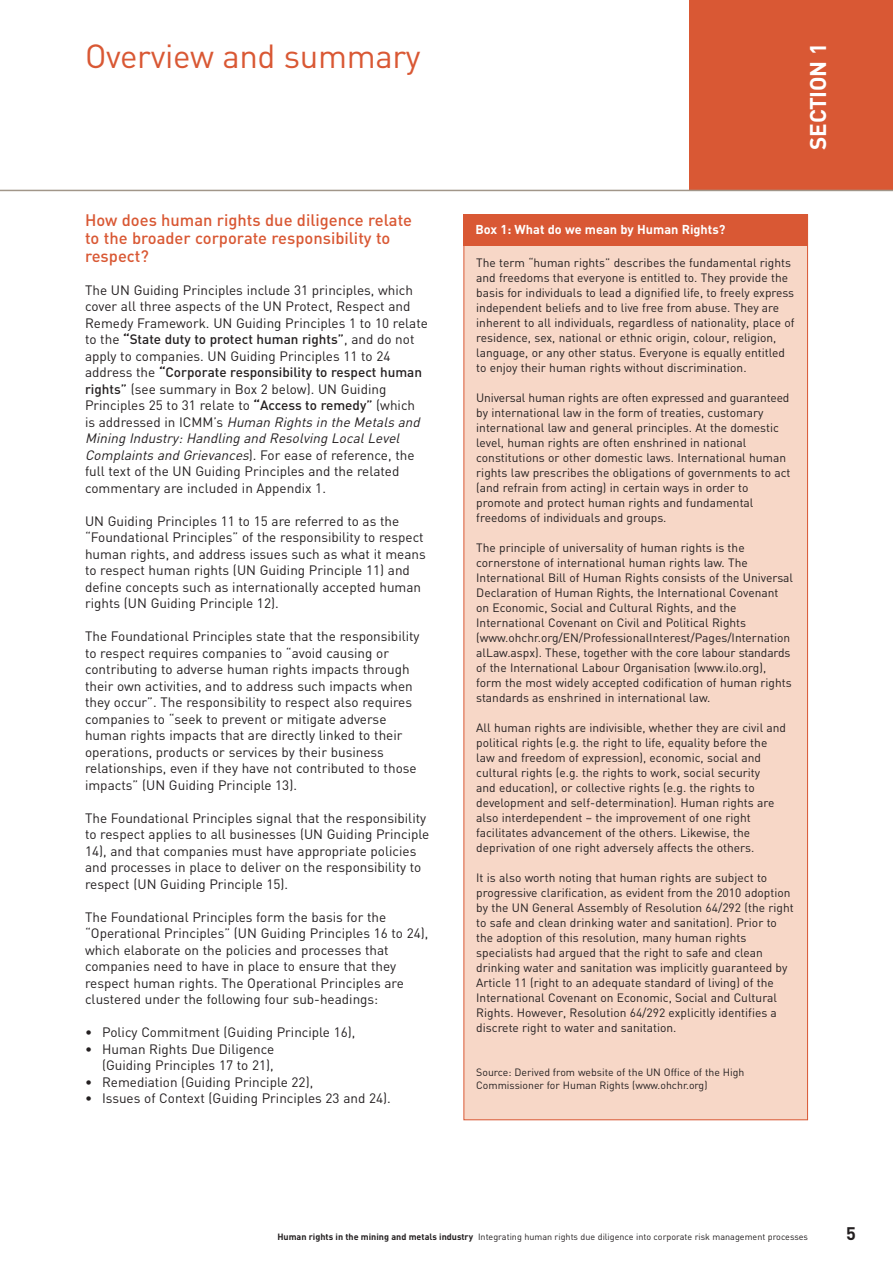
<style>
.page{position:relative;width:893px;height:1263px;background:#fff}
.page>*{position:absolute;margin:0;border:0;box-sizing:border-box;transform-origin:0 0}
.t1{font:33px "DIN";letter-spacing:-.01em;color:#d95834}
.t2{font:700 22.5px "DIN";letter-spacing:-.01em;color:#fff}
.t3{font:700 18px "DIN";color:#231f20}
.t4{font:500 16.5px/18px "DIN";color:#d95834}
.t5{font:13.5px/16.5px "DIN";color:#231f20}
.t6{font:700 12.75px "DIN";color:#fff}
.t7{font:12px/15px "DIN";color:#231f20}
.t8{font:10.5px/13.5px "DIN";color:#231f20}
.t9{font:9px "DIN";color:#231f20}
.s1{font-weight:700}
.s2{font-weight:500}
.s3{font-style:italic}
</style>
<div class="page">
<div style="left:689px;top:0;width:204px;height:190px;background:#d95834"></div>
<div style="left:464px;top:215px;width:343px;height:905px;background:#f7d7c7"></div>
<div style="left:463px;top:214px;width:345px;height:32px;background:#d95834"></div>
<hr style="left:0;top:190px;width:893px;height:1px;background:#a19689">
<h1 class="t1" style="left:85px;top:37px;width:337px">Overview and summary</h1>
<h3 class="t4" style="left:85px;top:211px;width:329px">How does human rights due diligence relate to the broader corporate responsibility to respect?</h3>
<p class="t5" style="left:85px;top:282px;width:344px">The UN Guiding Principles include 31 principles, which cover all three aspects of the UN Protect, Respect and Remedy Framework. UN Guiding Principles 1 to 10 relate to the <span class="s1">“</span><span class="s2">State duty to protect human rights”</span>, and do not apply to companies. UN Guiding Principles 11 to 24 address the <span class="s1">“</span><span class="s2">Corporate responsibility to respect human rights”</span> (see summary in Box 2 below). UN Guiding Principles 25 to 31 relate to <span class="s1">“</span><span class="s2">Access to remedy”</span> (which<br>i s a d d re ss e d i n I C M M ’s <span class="s3">Human Rights in the Metals and Mining Industry: Handling and Resolving Local Level Complaints and Grievances</span>) . Fo r e a s e o f re fe re n c e , t h e full text of the UN Guiding Principles and the related commentary are included in Appendix 1.</p>
<p class="t5" style="left:85px;top:513px;width:342px">UN Guiding Principles 11 to 15 are referred to as the “Foundational Principles” of the responsibility to respect human rights, and address issues such as what it means to respect human rights (UN Guiding Principle 11) and define concepts such as internationally accepted human rights (UN Guiding Principle 12).</p>
<p class="t5" style="left:85px;top:628px;width:336px">The Foundational Principles state that the responsibility to respect requires companies to “avoid causing or contributing to adverse human rights impacts through their own activities, and to address such impacts when they occur”. The responsibility to respect also requires companies to “seek to prevent or mitigate adverse human rights impacts that are directly linked to their operations, products or services by their business relationships, even if they have not contributed to those impacts” (UN Guiding Principle 13).</p>
<p class="t5" style="left:85px;top:810px;width:346px">The Foundational Principles signal that the responsibility to respect applies to all businesses (UN Guiding Principle 14), and that companies must have appropriate policies and processes in place to deliver on the responsibility to respect (UN Guiding Principle 15).</p>
<p class="t5" style="left:85px;top:909px;width:345px">The Foundational Principles form the basis for the “Operational Principles” (UN Guiding Principles 16 to 24), which elaborate on the policies and processes that companies need to have in place to ensure that they respect human rights. The Operational Principles are clustered under the following four sub-headings:</p>
<p class="t5" style="left:85px;top:1024px;width:272px">• Policy Commitment (Guiding Principle 16),</p>
<p class="t5" style="left:85px;top:1041px;width:191px;text-align:right">• Human Rights Due Diligence (Guiding Principles 17 to 21),</p>
<p class="t5" style="left:85px;top:1074px;width:230px">• Remediation (Guiding Principle 22),</p>
<p class="t5" style="left:85px;top:1090px;width:307px">• Issues of Context (Guiding Principles 23 and 24).</p>
<h2 class="t2" style="left:805px;top:150px;width:109px;rotate:-90deg">SECTION 1</h2>
<p class="t6" style="left:475px;top:222px;width:251px">Box 1: What do we mean by Human Rights?</p>
<p class="t7" style="left:476px;top:255px;width:320px">The term “human rights” describes the fundamental rights and freedoms that everyone is entitled to. They provide the basis for individuals to lead a dignified life, to freely express independent beliefs and to live free from abuse. They are inherent to all individuals, regardless of nationality, place of residence, sex, national or ethnic origin, colour, religion, language, or any other status. Everyone is equally entitled to enjoy their human rights without discrimination.</p>
<p class="t7" style="left:476px;top:390px;width:316px">Universal human rights are often expressed and guaranteed by international law in the form of treaties, customary international law and general principles. At the domestic level, human rights are often enshrined in national constitutions or other domestic laws. International human rights law prescribes the obligations of governments to act (and refrain from acting) in certain ways in order to promote and protect human rights and fundamental freedoms of individuals and groups.</p>
<p class="t7" style="left:476px;top:540px;width:318px">The principle of universality of human rights is the cornerstone of international human rights law. The International Bill of Human Rights consists of the Universal Declaration of Human Rights, the International Covenant on Economic, Social and Cultural Rights, and the International Covenant on Civil and Political Rights (www.ohchr.org/EN/ProfessionalInterest/Pages/Internation alLaw.aspx). These, together with the core labour standards of the International Labour Organisation (www.ilo.org), form the most widely accepted codification of human rights standards as enshrined in international law.</p>
<p class="t7" style="left:476px;top:720px;width:311px">All human rights are indivisible, whether they are civil and political rights (e.g. the right to life, equality before the law and freedom of expression), economic, social and cultural rights (e.g. the rights to work, social security<br>and education), or collective rights (e.g. the rights to development and self-determination). Human rights are also interdependent – the improvement of one right facilitates advancement of the others. Likewise, the deprivation of one right adversely affects the others.</p>
<p class="t7" style="left:476px;top:870px;width:319px">It is also worth noting that human rights are subject to progressive clarification, as evident from the 2010 adoption by the UN General Assembly of Resolution 64/292 (the right to safe and clean drinking water and sanitation). Prior to the adoption of this resolution, many human rights specialists had argued that the right to safe and clean drinking water and sanitation was implicitly guaranteed by Article 11 (right to an adequate standard of living) of the International Covenant on Economic, Social and Cultural Rights. However, Resolution 64/292 explicitly identifies a discrete right to water and sanitation.</p>
<p class="t8" style="left:476px;top:1065px;width:270px">Source: Derived from website of the UN Office of the High<br>Commissioner for Human Rights (www.ohchr.org)</p>
<p class="t9" style="left:277px;top:1232px;width:532px"><span class="s1">Human rights in the mining and metals industry</span> Integrating human rights due diligence into corporate risk management processes</p>
<h3 class="t3" style="left:846px;top:1224px;width:11px">5</h3>
</div>
